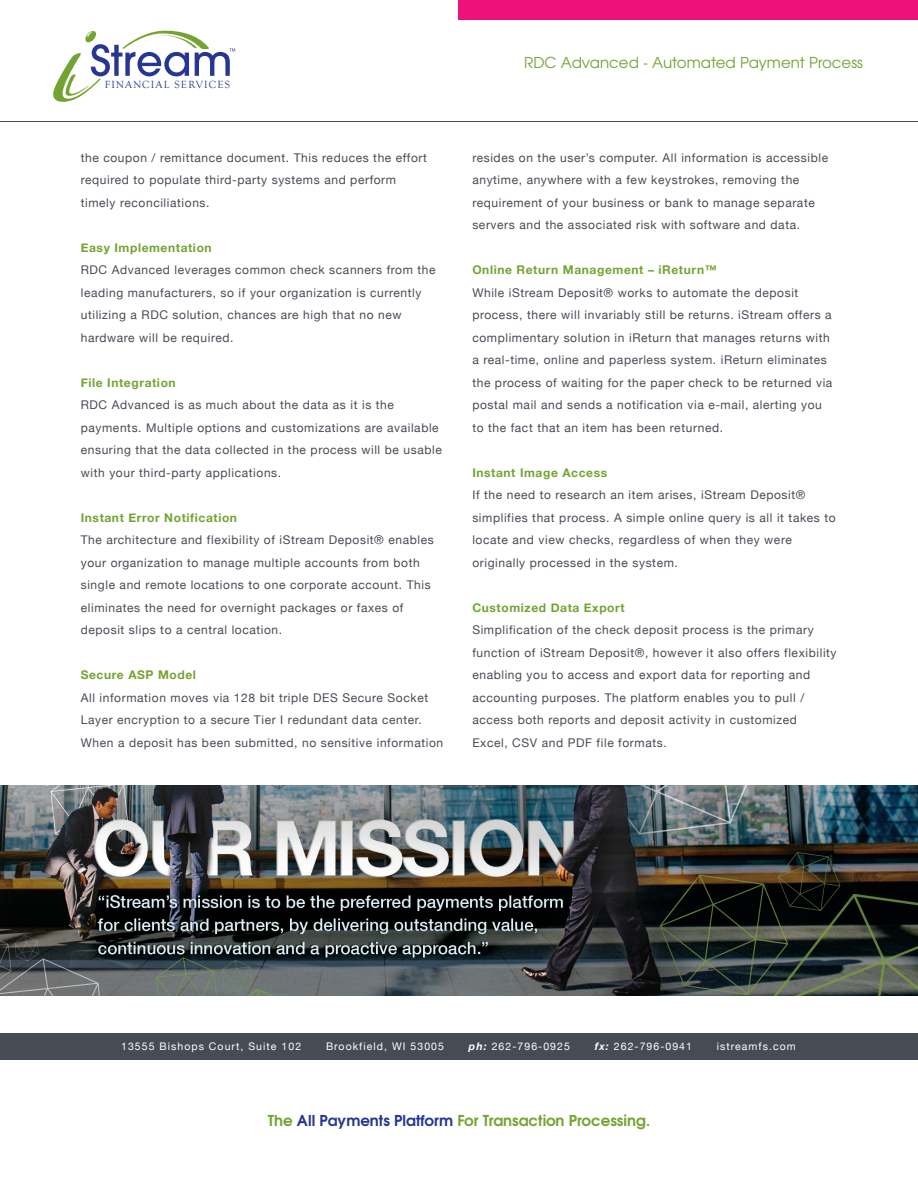
<style>
.page{position:relative;width:918px;height:1188px;background:#fff}
.page>*{position:absolute;margin:0;border:0;box-sizing:border-box;transform-origin:0 0}
.t1{font:700 15px "Te X Gyre Adventor";color:#73a432}
.t2{font:15px "Te X Gyre Adventor";color:#73a432}
.t3{font:12px/22.5px "Helvetica Neue";letter-spacing:.05em;color:#464b54}
.t4{font:700 12px "Helvetica Neue";letter-spacing:.05em;color:#73a432}
.t5{font:10.65px "Goudy Old Style T";letter-spacing:.105em;color:#263692}
.t6{font:10.5px "Helvetica Neue";letter-spacing:.1em;color:#fff}
.s1{font-weight:700;font-style:italic}
.s2{color:#263692}
</style>
<div class="page">
<svg style="left:53px;top:30px;width:182px;height:72px"></svg>
<div style="left:458px;top:0;width:460px;height:20px;background:#ed1179"></div>
<img style="left:0;top:785px;width:918px;height:210px">
<hr style="left:0;top:121px;width:918px;height:1px;background:#464b54">
<div style="left:0;top:1033px;width:918px;height:27px;background:#464b54"></div>
<p class="t5" style="left:105px;top:79px;width:127px">FINANCIAL SERVICES</p>
<p class="t3" style="left:81px;top:147px;width:348px">the coupon / remittance document. This reduces the effort required to populate third-party systems and perform timely reconciliations.</p>
<p class="t4" style="left:81px;top:238px;width:132px">Easy Implementation</p>
<p class="t3" style="left:81px;top:259px;width:356px">RDC Advanced leverages common check scanners from the leading manufacturers, so if your organization is currently utilizing a RDC solution, chances are high that no new hardware will be required.</p>
<p class="t4" style="left:81px;top:373px;width:96px">File Integration</p>
<p class="t3" style="left:81px;top:394px;width:363px">RDC Advanced is as much about the data as it is the payments. Multiple options and customizations are available ensuring that the data collected in the process will be usable with your third-party applications.</p>
<p class="t4" style="left:81px;top:508px;width:158px">Instant Error Notification</p>
<p class="t3" style="left:81px;top:529px;width:355px">The architecture and flexibility of iStream Deposit® enables your organization to manage multiple accounts from both single and remote locations to one corporate account. This eliminates the need for overnight packages or faxes of deposit slips to a central location.</p>
<p class="t4" style="left:81px;top:665px;width:117px">Secure ASP Model</p>
<p class="t3" style="left:81px;top:687px;width:364px">All information moves via 128 bit triple DES Secure Socket<br>Layer encryption to a secure Tier I redundant data center.<br>When a deposit has been submitted, no sensitive information</p>
<p class="t2" style="left:524px;top:50px;width:340px">RDC Advanced - Automated Payment Process</p>
<p class="t3" style="left:472px;top:147px;width:357px">resides on the user’s computer. All information is accessible anytime, anywhere with a few keystrokes, removing the requirement of your business or bank to manage separate servers and the associated risk with software and data.</p>
<p class="t4" style="left:472px;top:260px;width:246px">Online Return Management – iReturn™</p>
<p class="t3" style="left:472px;top:282px;width:362px">While iStream Deposit® works to automate the deposit process, there will invariably still be returns. iStream offers a complimentary solution in iReturn that manages returns with a real-time, online and paperless system. iReturn eliminates the process of waiting for the paper check to be returned via postal mail and sends a notification via e-mail, alerting you to the fact that an item has been returned.</p>
<p class="t4" style="left:472px;top:463px;width:136px">Instant Image Access</p>
<p class="t3" style="left:472px;top:484px;width:365px">If the need to research an item arises, iStream Deposit® simplifies that process. A simple online query is all it takes to locate and view checks, regardless of when they were originally processed in the system.</p>
<p class="t4" style="left:472px;top:598px;width:154px">Customized Data Export</p>
<p class="t3" style="left:472px;top:619px;width:366px">Simplification of the check deposit process is the primary function of iStream Deposit®, however it also offers flexibility enabling you to access and export data for reporting and accounting purposes. The platform enables you to pull / access both reports and deposit activity in customized<br>Excel, CSV and PDF file formats.</p>
<p class="t6" style="left:121px;top:1039px;width:182px">13555 Bishops Court, Suite 102</p>
<p class="t6" style="left:326px;top:1039px;width:119px">Brookfield, WI 53005</p>
<p class="t6" style="left:469px;top:1039px;width:102px"><span class="s1">ph:</span> 262-796-0925</p>
<p class="t6" style="left:595px;top:1039px;width:99px"><span class="s1">fx:</span> 262-796-0941</p>
<p class="t6" style="left:717px;top:1039px;width:80px">istreamfs.com</p>
<p class="t1" style="left:268px;top:1107px;width:384px">The <span class="s2">All Payments Platform</span> For Transaction Processing.</p>
</div>
